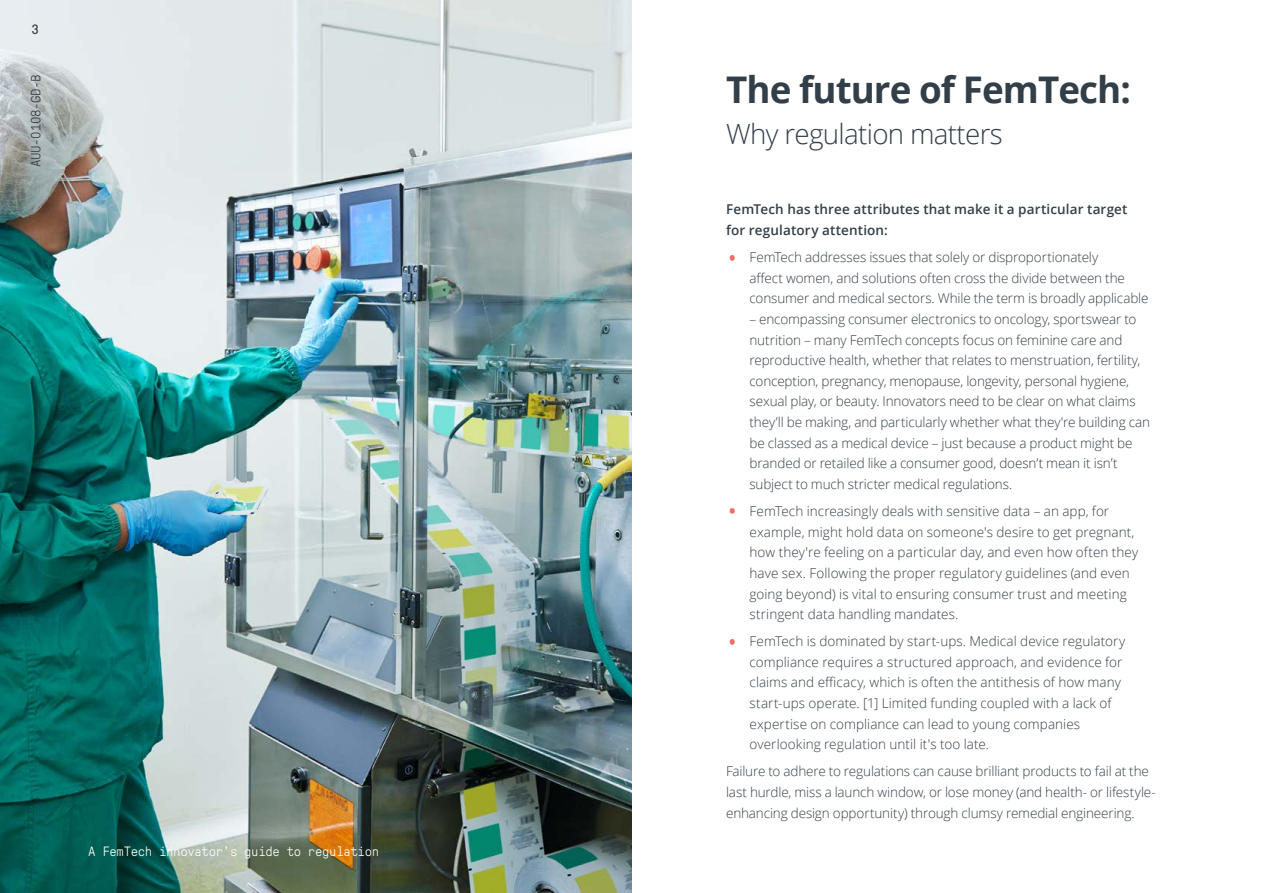
<style>
.page{position:relative;width:1263px;height:893px;background:#fff}
.page>*{position:absolute;margin:0;border:0;box-sizing:border-box;transform-origin:0 0}
.t1{font:700 36.75px "Open Sans";letter-spacing:-.025em;color:#333f48}
.t2{font:300 27.75px "Open Sans";letter-spacing:-.025em;color:#333f48}
.t3{font:300 13.5px/20.7px "Open Sans";letter-spacing:-.005em;color:#333f48}
.t4{font:600 13.5px/20.7px "Open Sans";letter-spacing:.01em;color:#333f48}
.t5{font:300 13.5px "GT Pressura Mono";letter-spacing:-.025em;color:#fff}
.t6{font:300 13.5px "GT Pressura Mono";letter-spacing:-.025em;color:#333f48}
.t7{font:13.5px "GT Pressura Mono";color:#333f48}
.s1{font-size:33px;color:#ee7064}
</style>
<div class="page">
<img style="left:0;top:0;width:631px;height:893px">
<p class="t7" style="left:31px;top:20px;width:9px">3</p>
<p class="t6" style="left:27px;top:167px;width:94px;rotate:-90deg">AUU-0108-GD-B</p>
<p class="t5" style="left:88px;top:843px;width:292px">A FemTech innovator’s guide to regulation</p>
<h1 class="t1" style="left:726px;top:63px;width:406px">The future of FemTech:</h1>
<h2 class="t2" style="left:726px;top:115px;width:278px">Why regulation matters</h2>
<p class="t4" style="left:726px;top:199px;width:403px">FemTech has three attributes that make it a particular target for regulatory attention:</p>
<p class="t3" style="left:749px;top:246px;width:401px;text-indent:-23px"><span class="s1">•</span> FemTech addresses issues that solely or disproportionately<br>affect women, and solutions often cross the divide between the consumer and medical sectors. While the term is broadly applicable</p>
<p class="t3" style="left:749px;top:308px;width:402px">– encompassing consumer electronics to oncology, sportswear to nutrition – many FemTech concepts focus on feminine care and reproductive health, whether that relates to menstruation, fertility, conception, pregnancy, menopause, longevity, personal hygiene, sexual play, or beauty. Innovators need to be clear on what claims they’ll be making, and particularly whether what they're building can be classed as a medical device – just because a product might be branded or retailed like a consumer good, doesn’t mean it isn’t subject to much stricter medical regulations.</p>
<p class="t3" style="left:749px;top:500px;width:390px;text-indent:-23px"><span class="s1">•</span> FemTech increasingly deals with sensitive data – an app, for example, might hold data on someone's desire to get pregnant, how they're feeling on a particular day, and even how often they have sex. Following the proper regulatory guidelines (and even going beyond) is vital to ensuring consumer trust and meeting stringent data handling mandates.</p>
<p class="t3" style="left:749px;top:630px;width:377px;text-indent:-23px"><span class="s1">•</span> FemTech is dominated by start-ups. Medical device regulatory compliance requires a structured approach, and evidence for claims and efficacy, which is often the antithesis of how many start-ups operate. [1] Limited funding coupled with a lack of expertise on compliance can lead to young companies overlooking regulation until it's too late.</p>
<p class="t3" style="left:726px;top:761px;width:431px">Failure to adhere to regulations can cause brilliant products to fail at the last hurdle, miss a launch window, or lose money (and health- or lifestyle&shy;enhancing design opportunity) through clumsy remedial engineering.</p>
</div>
